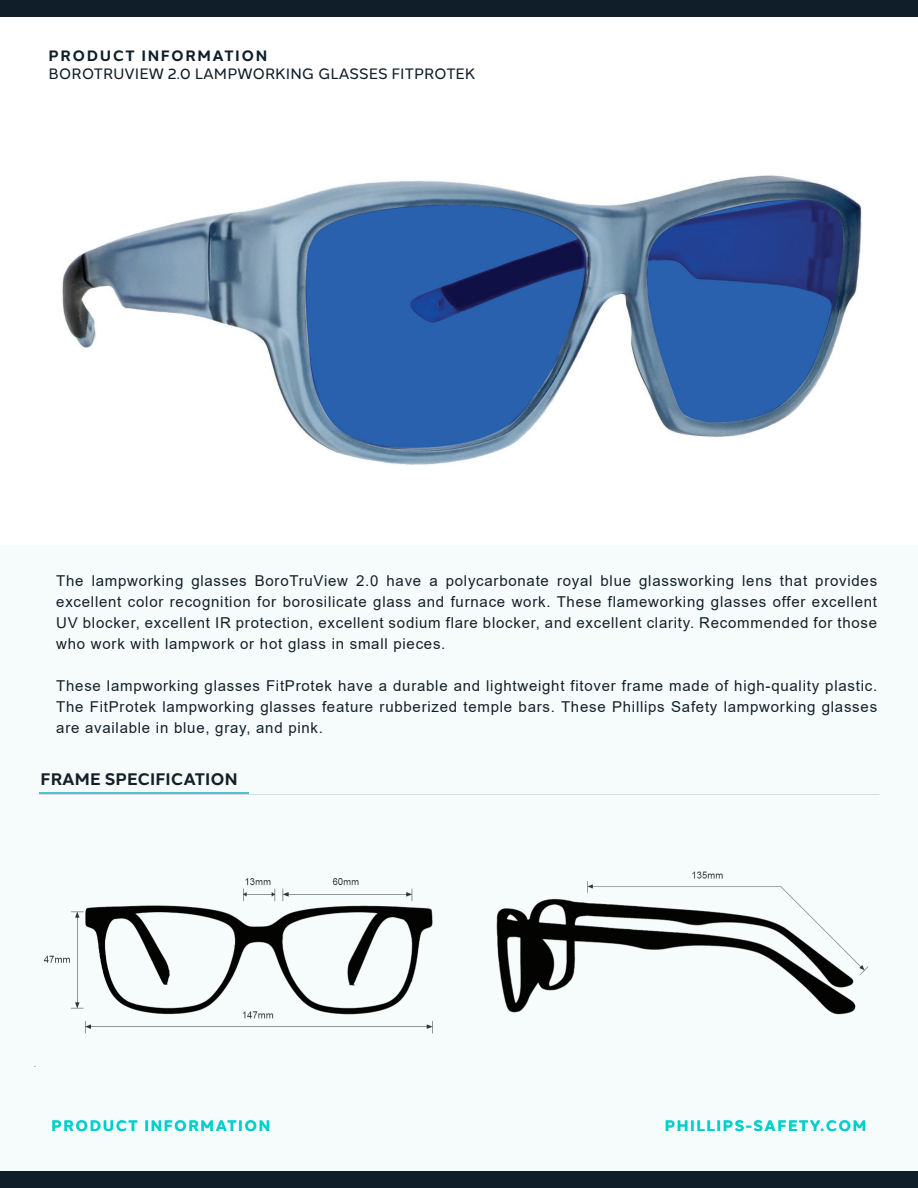
<style>
.page{position:relative;width:918px;height:1188px;background:#fff}
.page>*{position:absolute;margin:0;border:0;box-sizing:border-box;transform-origin:0 0}
.t1{font:700 16.65px "Halcom";color:#142028}
.t2{font:15px/21px "Arial";letter-spacing:.05em;color:#142028;text-align:justify}
.t3{font:15px "Halcom";color:#0f1e28}
.t4{font:700 15px "Halcom";letter-spacing:.1em;color:#00cfca}
.t5{font:700 15px "Halcom";letter-spacing:.1em;color:#0f1e28}
</style>
<div class="page">
<div style="left:0;top:545px;width:918px;height:643px;background:#f6fcfc"></div>
<hr style="left:39px;top:792px;width:209px;height:2px;background:#50c2c5">
<div style="left:0;top:1171px;width:918px;height:17px;background:#0f1e28"></div>
<div style="left:0;top:0;width:918px;height:17px;background:#0f1e28"></div>
<img style="left:34px;top:871px;width:835px;height:196px">
<img style="left:62px;top:175px;width:800px;height:290px">
<p class="t5" style="left:49px;top:44px;width:220px">PRODUCT INFORMATION</p>
<p class="t3" style="left:49px;top:62px;width:429px">BOROTRUVIEW 2.0 LAMPWORKING GLASSES FITPROTEK</p>
<p class="t2" style="left:56px;top:570px;width:822px">The lampworking glasses BoroTruView 2.0 have a polycarbonate royal blue glassworking lens that provides excellent color recognition for borosilicate glass and furnace work. These flameworking glasses offer excellent UV blocker, excellent IR protection, excellent sodium flare blocker, and excellent clarity. Recommended for those who work with lampwork or hot glass in small pieces.</p>
<p class="t2" style="left:56px;top:675px;width:822px">These lampworking glasses FitProtek have a durable and lightweight fitover frame made of high-quality plastic.<br>The FitProtek lampworking glasses feature rubberized temple bars. These Phillips Safety lampworking glasses are available in blue, gray, and pink.</p>
<p class="t1" style="left:41px;top:766px;width:199px">FRAME SPECIFICATION</p>
<p class="t4" style="left:52px;top:1114px;width:220px">PRODUCT INFORMATION</p>
<p class="t4" style="left:665px;top:1114px;width:203px">PHILLIPS-SAFETY.COM</p>
</div>
